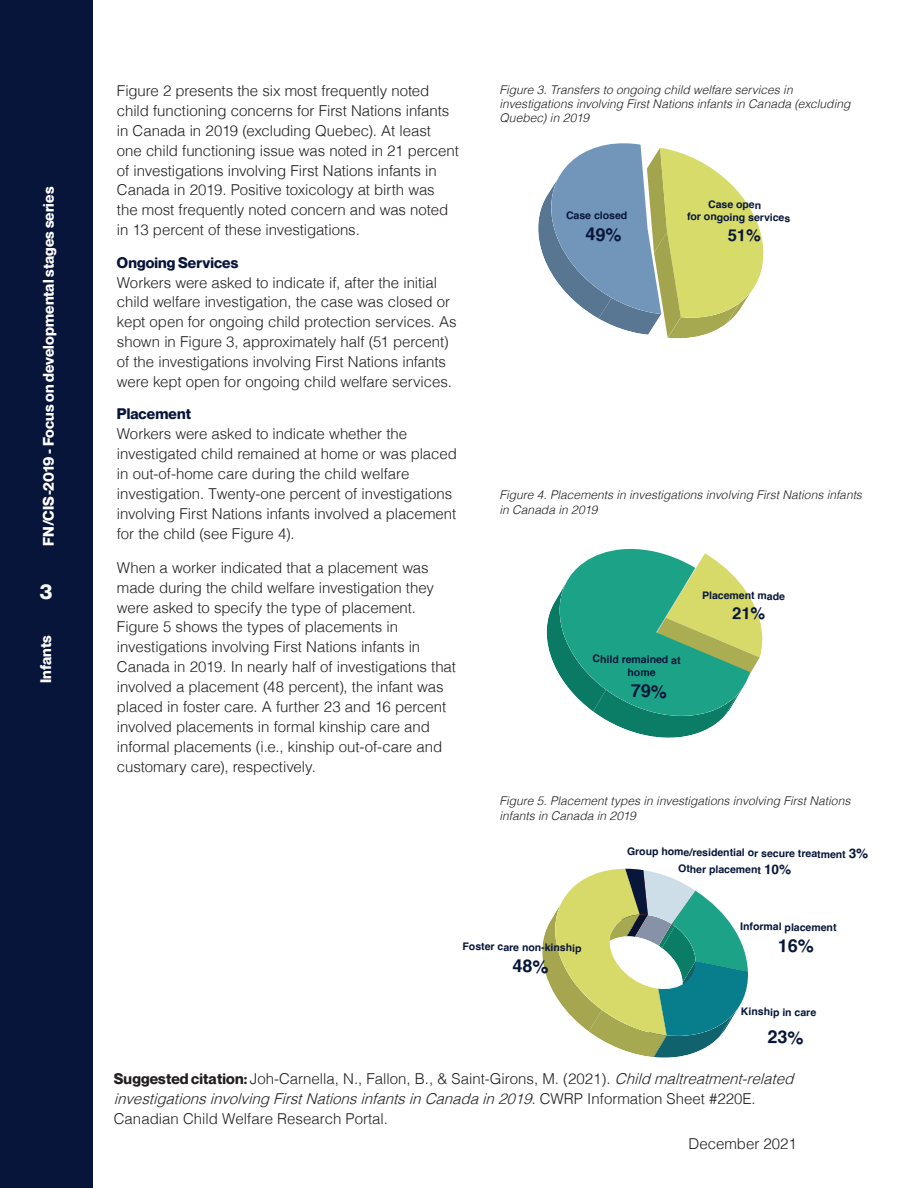
<style>
.page{position:relative;width:918px;height:1188px;background:#fff}
.page>*{position:absolute;margin:0;border:0;box-sizing:border-box;transform-origin:0 0}
.t1{font:700 21px "Neue Montreal";color:#f5f8f0}
.t2{font:300 15px/19.8px "Helvetica";letter-spacing:-.005em;color:#231f20}
.t3{font:700 15px "Neue Montreal";letter-spacing:.005em;color:#fff}
.t4{font:700 15px "Neue Montreal";letter-spacing:.01em;color:#08153a}
.t5{font:300 15px "Helvetica";color:#221e1f}
.t6{font:italic 300 12px/14.4px "Helvetica";color:#231f20}
.t7{font:700 10.5px/12.6px "Helvetica";color:#081639}
.s1{font-size:13.5px}
.s2{font-family:"Neue Montreal";font-weight:700}
.s3{font-style:italic}
</style>
<div class="page">
<div style="left:0;top:0;width:93px;height:1188px;background:#08153a"></div>
<svg style="left:538px;top:143px;width:225px;height:195px"></svg>
<svg style="left:547px;top:549px;width:216px;height:189px"></svg>
<svg style="left:542px;top:869px;width:206px;height:189px"></svg>
<p class="t3" style="left:39px;top:546px;width:361px;rotate:-90deg">FN/CIS-2019 - Focus on developmental stages series</p>
<h1 class="t1" style="left:40px;top:578px;width:14px">3</h1>
<p class="t3" style="left:37px;top:683px;width:49px;rotate:-90deg">Infants</p>
<p class="t2" style="left:117px;top:80px;width:343px">Figure 2 presents the six most frequently noted child functioning concerns for First Nations infants in Canada in 2019 (excluding Quebec). At least one child functioning issue was noted in 21 percent of investigations involving First Nations infants in Canada in 2019. Positive toxicology at birth was the most frequently noted concern and was noted in 13 percent of these investigations.</p>
<p class="t4" style="left:117px;top:253px;width:123px">Ongoing Services</p>
<p class="t2" style="left:117px;top:271px;width:341px">Workers were asked to indicate if, after the initial child welfare investigation, the case was closed or kept open for ongoing child protection services. As shown in Figure 3, approximately half (51 percent) of the investigations involving First Nations infants were kept open for ongoing child welfare services.</p>
<p class="t4" style="left:117px;top:405px;width:76px">Placement</p>
<p class="t2" style="left:117px;top:423px;width:341px">Workers were asked to indicate whether the investigated child remained at home or was placed in out-of-home care during the child welfare investigation. Twenty-one percent of investigations involving First Nations infants involved a placement for the child (see Figure 4).</p>
<p class="t2" style="left:117px;top:557px;width:341px">When a worker indicated that a placement was made during the child welfare investigation they were asked to specify the type of placement.<br>Figure 5 shows the types of placements in investigations involving First Nations infants in Canada in 2019. In nearly half of investigations that involved a placement (48 percent), the infant was placed in foster care. A further 23 and 16 percent involved placements in formal kinship care and informal placements (i.e., kinship out-of-care and customary care), respectively.</p>
<p class="t6" style="left:499px;top:81px;width:352px">Figure 3. Transfers to ongoing child welfare services in investigations involving First Nations infants in Canada (excluding<br>Quebec) in 2019</p>
<p class="t7" style="left:566px;top:209px;width:63px;rotate:1deg">Case closed</p>
<p class="t7" style="left:687px;top:198px;width:105px;text-indent:21px;rotate:1deg">Case open<br>for ongoing services</p>
<p class="t6" style="left:499px;top:487px;width:364px">Figure 4. Placements in investigations involving First Nations infants in Canada in 2019</p>
<p class="t7" style="left:628px;top:653px;width:54px;text-indent:-35px;rotate:1deg">Child remained at home</p>
<p class="t7" style="left:702px;top:589px;width:84px;rotate:1deg">Placement made</p>
<p class="t6" style="left:499px;top:793px;width:352px">Figure 5. Placement types in investigations involving First Nations infants in Canada in 2019</p>
<p class="t7" style="left:627px;top:846px;width:243px;rotate:1deg">Group home/residential or secure treatment <span class="s1">3%</span></p>
<p class="t7" style="left:678px;top:863px;width:114px;rotate:1deg">Other placement <span class="s1">10%</span></p>
<p class="t7" style="left:740px;top:921px;width:98px;rotate:1deg">Informal placement</p>
<p class="t7" style="left:463px;top:941px;width:121px;rotate:1deg">Foster care non-kinship</p>
<p class="t7" style="left:741px;top:1006px;width:77px;rotate:1deg">Kinship in care</p>
<p class="t2" style="left:114px;top:1068px;width:687px"><span class="s2">Suggested citation:</span> Joh-Carnella, N., Fallon, B., &amp; Saint-Girons, M. (2021). <span class="s3">Childmaltreatment-related investigationsinvolvingFirstNationsinfantsinCanadain2019.</span>C W R P I n f o r m a t i o n S h e e t # 2 2 0 E .<br>Canadian Child Welfare Research Portal.</p>
<p class="t5" style="left:689px;top:1131px;width:110px">December 2021</p>
</div>
